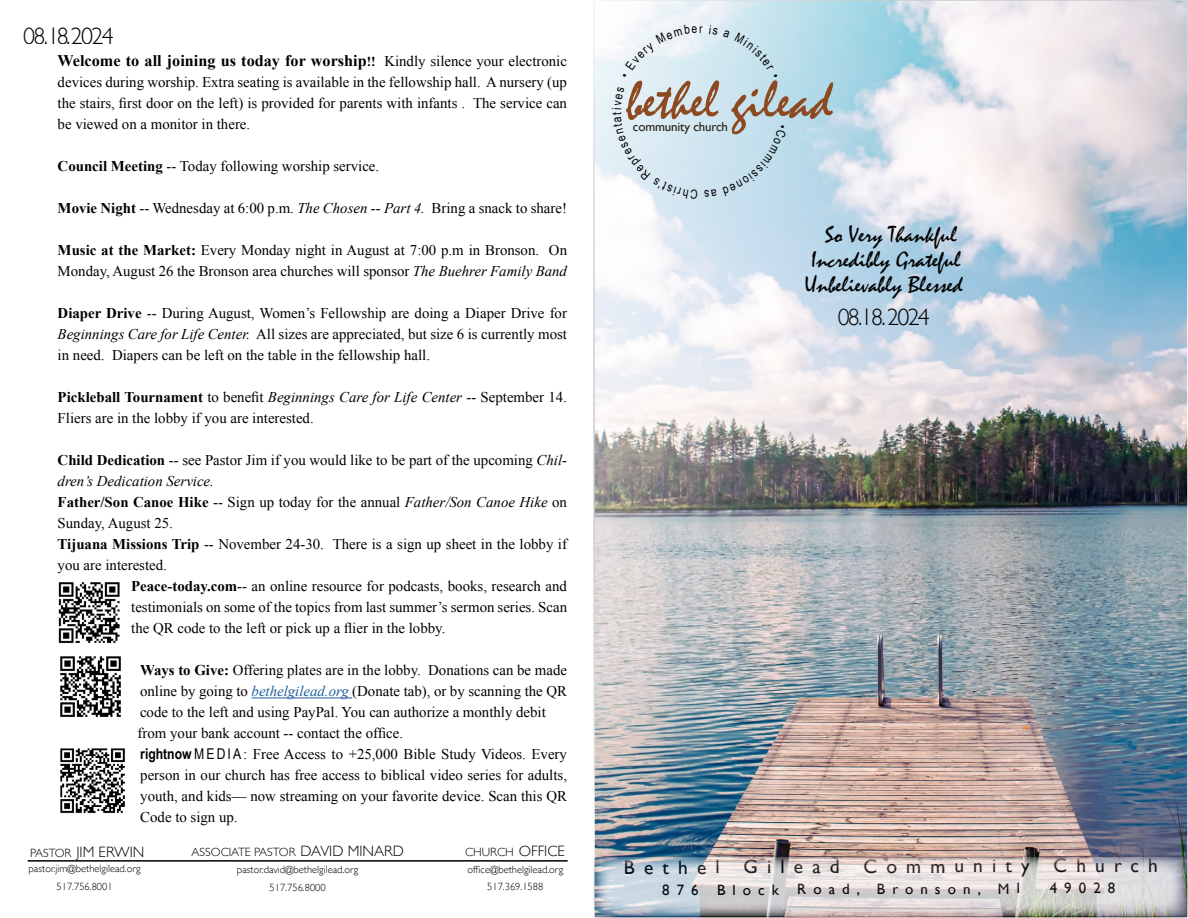
<style>
.page{position:relative;width:1188px;height:918px;background:#fff}
.page>*{position:absolute;margin:0;border:0;box-sizing:border-box;transform-origin:0 0}
.t1{font:54.45px "Mistral";color:#8d4920}
.t2{font:300 24px "Gill Sans";letter-spacing:-.07em;color:#000}
.t3{font:23.1px/25.3px "Mistral";color:#000;scale:1.05 1}
.t4{font:19.5px "Gill Sans";letter-spacing:.465em;color:#000}
.t5{font:700 16.2px "Times New Roman";color:#000}
.t6{font:15px "Gill Sans";letter-spacing:.465em;color:#000}
.t7{font:300 15px "Gill Sans";color:#000}
.t8{font:14.85px/21px "Times New Roman";color:#000}
.t9{font:italic 14.85px "Times New Roman";color:#000}
.t10{font:12.9px "Gill Sans";letter-spacing:-.01em;color:#251e13}
.t11{font:300 12px "Gill Sans";color:#000}
.t12{font:300 10.5px/17.5px "Gill Sans";color:#000;text-align:center}
.s1{font-size:13.5px}
.s2{font-weight:400;font-size:14.85px}
.s3{font-weight:700}
.s4{font-style:italic}
.s5{font-style:italic;color:#215e9e}
.s6{font-family:"Arial Narrow";font-weight:700}
.s7{font-family:"Arial Narrow"}
.s8{font-size:12px}
.s9{font-size:15px}
</style>
<div class="page">
<hr style="left:28px;top:860px;width:540px;height:2px;background:#000">
<hr style="left:252px;top:698px;width:100px;height:1px;background:#215e9e">
<img style="left:60px;top:656px;width:61px;height:60px">
<img style="left:58px;top:582px;width:62px;height:62px">
<img style="left:60px;top:748px;width:65px;height:66px">
<img style="left:596px;top:3px;width:589px;height:852px">
<svg style="left:596px;top:858px;width:589px;height:57px"></svg>
<svg style="left:623px;top:25px;width:80px;height:53px"></svg>
<svg style="left:709px;top:25px;width:69px;height:53px"></svg>
<div style="left:723px;top:125px;width:63px;height:71px;background:#c4dfed"></div>
<svg style="left:704px;top:189px;width:13px;height:8px"></svg>
<svg style="left:612px;top:86px;width:86px;height:113px"></svg>
<h2 class="t2" style="left:23px;top:17px;width:92px">08.18.2024</h2>
<p class="t5" style="left:58px;top:50px;width:511px">Welcome to all joining us today for worship<span class="s1">!!</span> <span class="s2">Kindly silence your electronic</span></p>
<p class="t8" style="left:58px;top:72px;width:511px;text-align:justify">devices during worship. Extra seating is available in the fellowship hall. A nursery (up the stairs, first door on the left) is provided for parents with infants . The service can be viewed on a monitor in there.</p>
<p class="t8" style="left:58px;top:156px;width:323px"><span class="s3">Council Meeting</span> -- Today following worship service.</p>
<p class="t8" style="left:58px;top:198px;width:511px"><span class="s3">Movie Night</span> -- Wednesday at 6:00 p.m. <span class="s4">The Chosen -- Part 4.</span> Bring a snack to share!</p>
<p class="t8" style="left:58px;top:240px;width:511px"><span class="s3">Music at the Market:</span> Every Monday night in August at 7:00 p.m in Bronson. On<br>Monday, August 26 the Bronson area churches will sponsor <span class="s4">The Buehrer Family Band</span></p>
<p class="t8" style="left:58px;top:303px;width:511px;text-align:justify"><span class="s3">Diaper Drive</span> -- During August, Women’s Fellowship are doing a Diaper Drive for <span class="s4">Beginnings Care for Life Center.</span> All sizes are appreciated, but size 6 is currently most in need. Diapers can be left on the table in the fellowship hall.</p>
<p class="t8" style="left:58px;top:387px;width:511px"><span class="s3">Pickleball Tournament</span> to benefit <span class="s4">Beginnings Care for Life Center --</span> September 14.<br>Fliers are in the lobby if you are interested.</p>
<p class="t8" style="left:58px;top:450px;width:511px"><span class="s3">Child Dedication</span> -- see Pastor Jim if you would like to be part of the upcoming <span class="s4">Chil-</span></p>
<p class="t9" style="left:58px;top:471px;width:158px">dren’s Dedication Service.</p>
<p class="t8" style="left:58px;top:492px;width:511px"><span class="s3">Father/Son Canoe Hike</span> -- Sign up today for the annual <span class="s4">Father/Son Canoe Hike</span> on</p>
<p class="t8" style="left:58px;top:513px;width:117px">Sunday, August 25.</p>
<p class="t8" style="left:58px;top:534px;width:511px"><span class="s3">Tijuana Missions Trip</span> -- November 24-30. There is a sign up sheet in the lobby if</p>
<p class="t8" style="left:58px;top:555px;width:111px">you are interested.</p>
<p class="t8" style="left:131px;top:576px;width:437px"><span class="s3">Peace-today.com</span>-- an online resource for podcasts, books, research and</p>
<p class="t8" style="left:131px;top:597px;width:437px">testimonials on some of the topics from last summer’s sermon series. Scan</p>
<p class="t8" style="left:131px;top:618px;width:316px">the QR code to the left or pick up a flier in the lobby.</p>
<p class="t8" style="left:138px;top:660px;width:431px"><span class="s3">Ways to Give:</span> Offering plates are in the lobby. Donations can be made online by going to <span class="s5">bethelgilead.org</span> (Donate tab), or by scanning the QR code to the left and using PayPal. You can authorize a monthly debit from your bank account -- contact the office.<br><span class="s6">rightnow</span> <span class="s7">MEDIA</span> : Free Access to +25,000 Bible Study Videos. Every person in our church has free access to biblical video series for adults, youth, and kids— now streaming on your favorite device. Scan this QR Code to sign up.</p>
<p class="t7" style="left:30px;top:840px;width:116px"><span class="s8">PASTOR</span> JIM ERWIN</p>
<p class="t12" style="left:29px;top:860px;width:114px">pastor.jim@bethelgilead.org<br>517.756.8001</p>
<p class="t11" style="left:192px;top:843px;width:214px">ASSOCIATE PASTOR <span class="s9">DAVID MINARD</span></p>
<p class="t12" style="left:237px;top:861px;width:123px">pastor.david@bethelgilead.org<br>517.756.8000</p>
<p class="t11" style="left:465px;top:843px;width:101px">CHURCH <span class="s9">OFFICE</span></p>
<p class="t12" style="left:467px;top:860px;width:97px">office@bethelgilead.org<br>517.369.1588</p>
<h1 class="t1" style="left:627px;top:70px;width:208px">bethel gilead</h1>
<p class="t10" style="left:633px;top:119px;width:97px">community church</p>
<h3 class="t3" style="left:805px;top:223px;width:152px;text-indent:21px">So Very Thankful<br>Incredibly Grateful<br>Unbelievably Blessed</h3>
<h2 class="t2" style="left:838px;top:298px;width:94px">08.18.2024</h2>
<h3 class="t4" style="left:624px;top:855px;width:536px">Bethel Gilead Community Church</h3>
<p class="t6" style="left:662px;top:880px;width:360px">876 Block Road, Bronson, MI</p>
<p class="t6" style="left:1050px;top:879px;width:67px">49028</p>
</div>
